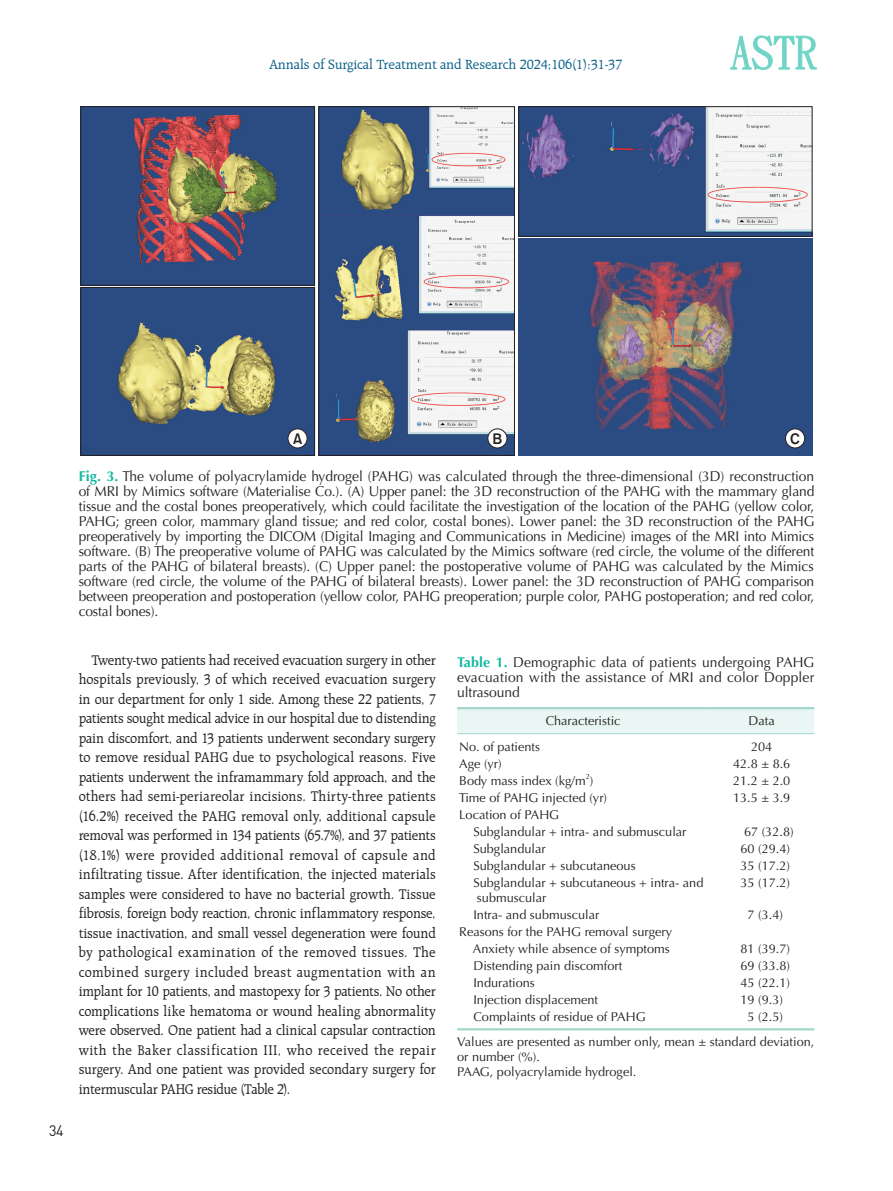
<style>
.page{position:relative;width:893px;height:1191px;background:#fff}
.page>*{position:absolute;margin:0;border:0;box-sizing:border-box;transform-origin:0 0}
.본문{font:15px/19.5px "Raleigh BT";letter-spacing:-.02em;color:#231f20;text-align:justify;scale:.94 1}
.t1{font:15px "Gothic 725 BT Bold A";color:#231f20}
.t2{font:15px "Dinreg";color:#231f20;scale:.95 1}
.그림_캡션{font:14.25px/15px "Optima LT Std";letter-spacing:-.01em;color:#231f20;text-align:justify}
.표_캡션{font:14.25px/15px "Optima LT Std";letter-spacing:.01em;color:#231f20;text-align:justify}
.t3{font:14.25px "Raleigh BT";letter-spacing:-.01em;color:#0b6189}
.표{font:12.75px/15px "Optima LT Std";color:#231f20}
.표제목줄{font:12.75px "Optima LT Std";color:#231f20}
.표-2{font:7.5px "Optima LT Std";color:#231f20}
.s1{font-weight:700;color:#11b9a0}
</style>
<div class="page">
<svg style="left:730px;top:35px;width:87px;height:35px"></svg>
<div style="left:457px;top:709px;width:357px;height:24px;background:#eaf6f3"></div>
<hr style="left:457px;top:707px;width:252px;height:2px;background:#a1d8cb">
<hr style="left:709px;top:707px;width:105px;height:2px;background:#a1d8cb">
<hr style="left:457px;top:733px;width:252px;height:1px;background:#a1d8cb">
<hr style="left:709px;top:733px;width:105px;height:1px;background:#a1d8cb">
<hr style="left:457px;top:1028px;width:252px;height:2px;background:#a1d8cb">
<hr style="left:709px;top:1028px;width:105px;height:2px;background:#a1d8cb">
<svg style="left:80px;top:106px;width:733px;height:350px;background:#66738d"></svg>
<div style="left:288px;top:429px;width:19px;height:19px;background:#fff;border-radius:50%"></div>
<div style="left:288px;top:428px;width:19px;height:20px;border:1px solid #231f20;border-radius:50%"></div>
<div style="left:488px;top:429px;width:19px;height:19px;background:#fff;border-radius:50%"></div>
<div style="left:488px;top:428px;width:19px;height:20px;border:1px solid #231f20;border-radius:50%"></div>
<div style="left:785px;top:429px;width:20px;height:19px;background:#fff;border-radius:50%"></div>
<div style="left:785px;top:428px;width:20px;height:20px;border:1px solid #231f20;border-radius:50%"></div>
<p class="t3" style="left:270px;top:56px;width:354px">Annals of Surgical Treatment and Research 2024;106(1):31-37</p>
<p class="t2" style="left:49px;top:1121px;width:17px">34</p>
<p class="t1" style="left:293px;top:430px;width:11px">A</p>
<p class="t1" style="left:493px;top:430px;width:11px">B</p>
<p class="t1" style="left:790px;top:430px;width:11px">C</p>
<p class="그림_캡션" style="left:79px;top:468px;width:737px"><span class="s1">Fig. 3.</span> The volume of polyacrylamide hydrogel (PAHG) was calculated through the three-dimensional (3D) reconstruction of MRI by Mimics software (Materialise Co.). (A) Upper panel: the 3D reconstruction of the PAHG with the mammary gland tissue and the costal bones preoperatively, which could facilitate the investigation of the location of the PAHG (yellow color, PAHG; green color, mammary gland tissue; and red color, costal bones). Lower panel: the 3D reconstruction of the PAHG preoperatively by importing the DICOM (Digital Imaging and Communications in Medicine) images of the MRI into Mimics software. (B) The preoperative volume of PAHG was calculated by the Mimics software (red circle, the volume of the different parts of the PAHG of bilateral breasts). (C) Upper panel: the postoperative volume of PAHG was calculated by the Mimics software (red circle, the volume of the PAHG of bilateral breasts). Lower panel: the 3D reconstruction of PAHG comparison between preoperation and postoperation (yellow color, PAHG preoperation; purple color, PAHG postoperation; and red color, costal bones).</p>
<p class="본문" style="left:79px;top:649px;width:382px;text-indent:13px">Twenty-two patients had received evacuation surgery in other hospitals previously, 3 of which received evacuation surgery in our department for only 1 side. Among these 22 patients, 7 patients sought medical advice in our hospital due to distending pain discomfort, and 13 patients underwent secondary surgery to remove residual PAHG due to psychological reasons. Five patients underwent the inframammary fold approach, and the others had semi-periareolar incisions. Thirty-three patients (16.2%) received the PAHG removal only, additional capsule removal was performed in 134 patients (65.7%), and 37 patients (18.1%) were provided additional removal of capsule and infiltrating tissue. After identification, the injected materials samples were considered to have no bacterial growth. Tissue fibrosis, foreign body reaction, chronic inflammatory response, tissue inactivation, and small vessel degeneration were found by pathological examination of the removed tissues. The combined surgery included breast augmentation with an implant for 10 patients, and mastopexy for 3 patients. No other complications like hematoma or wound healing abnormality were observed. One patient had a clinical capsular contraction with the Baker classification III, who received the repair surgery. And one patient was provided secondary surgery for intermuscular PAHG residue (Table 2).</p>
<p class="표_캡션" style="left:457px;top:655px;width:359px"><span class="s1">Table 1.</span> Demographic data of patients undergoing PAHG evacuation with the assistance of MRI and color Doppler ultrasound</p>
<p class="표제목줄" style="left:546px;top:713px;width:76px">Characteristic</p>
<p class="표제목줄" style="left:749px;top:713px;width:28px">Data</p>
<p class="표" style="left:459px;top:739px;width:82px">No. of patients</p>
<p class="표" style="left:751px;top:739px;width:23px">204</p>
<p class="표" style="left:459px;top:756px;width:44px">Age (yr)</p>
<p class="표" style="left:733px;top:756px;width:59px">42.8 ± 8.6</p>
<p class="표" style="left:459px;top:773px;width:136px">Body mass index (kg/m )</p>
<p class="표-2" style="left:586px;top:771px;width:6px">2</p>
<p class="표" style="left:733px;top:773px;width:59px">21.2 ± 2.0</p>
<p class="표" style="left:459px;top:790px;width:149px">Time of PAHG injected (yr)</p>
<p class="표" style="left:733px;top:790px;width:59px">13.5 ± 3.9</p>
<p class="표" style="left:459px;top:807px;width:101px">Location of PAHG</p>
<p class="표" style="left:473px;top:824px;width:215px">Subglandular + intra- and submuscular</p>
<p class="표" style="left:744px;top:824px;width:51px">67 (32.8)</p>
<p class="표" style="left:473px;top:841px;width:74px">Subglandular</p>
<p class="표" style="left:740px;top:841px;width:51px">60 (29.4)</p>
<p class="표" style="left:473px;top:858px;width:164px">Subglandular + subcutaneous</p>
<p class="표" style="left:740px;top:858px;width:51px">35 (17.2)</p>
<p class="표" style="left:473px;top:875px;width:232px">Subglandular + subcutaneous + intra- and submuscular</p>
<p class="표" style="left:740px;top:875px;width:51px">35 (17.2)</p>
<p class="표" style="left:473px;top:907px;width:127px">Intra- and submuscular</p>
<p class="표" style="left:747px;top:907px;width:37px">7 (3.4)</p>
<p class="표" style="left:459px;top:924px;width:214px">Reasons for the PAHG removal surgery</p>
<p class="표" style="left:473px;top:941px;width:198px">Anxiety while absence of symptoms</p>
<p class="표" style="left:740px;top:941px;width:51px">81 (39.7)</p>
<p class="표" style="left:473px;top:958px;width:150px">Distending pain discomfort</p>
<p class="표" style="left:740px;top:958px;width:51px">69 (33.8)</p>
<p class="표" style="left:473px;top:975px;width:63px">Indurations</p>
<p class="표" style="left:740px;top:975px;width:51px">45 (22.1)</p>
<p class="표" style="left:473px;top:992px;width:126px">Injection displacement</p>
<p class="표" style="left:740px;top:992px;width:44px">19 (9.3)</p>
<p class="표" style="left:473px;top:1009px;width:174px">Complaints of residue of PAHG</p>
<p class="표" style="left:747px;top:1009px;width:37px">5 (2.5)</p>
<p class="표" style="left:457px;top:1034px;width:359px">Values are presented as number only, mean ± standard deviation, or number (%).</p>
<p class="표" style="left:457px;top:1064px;width:181px">PAAG, polyacrylamide hydrogel.</p>
</div>
